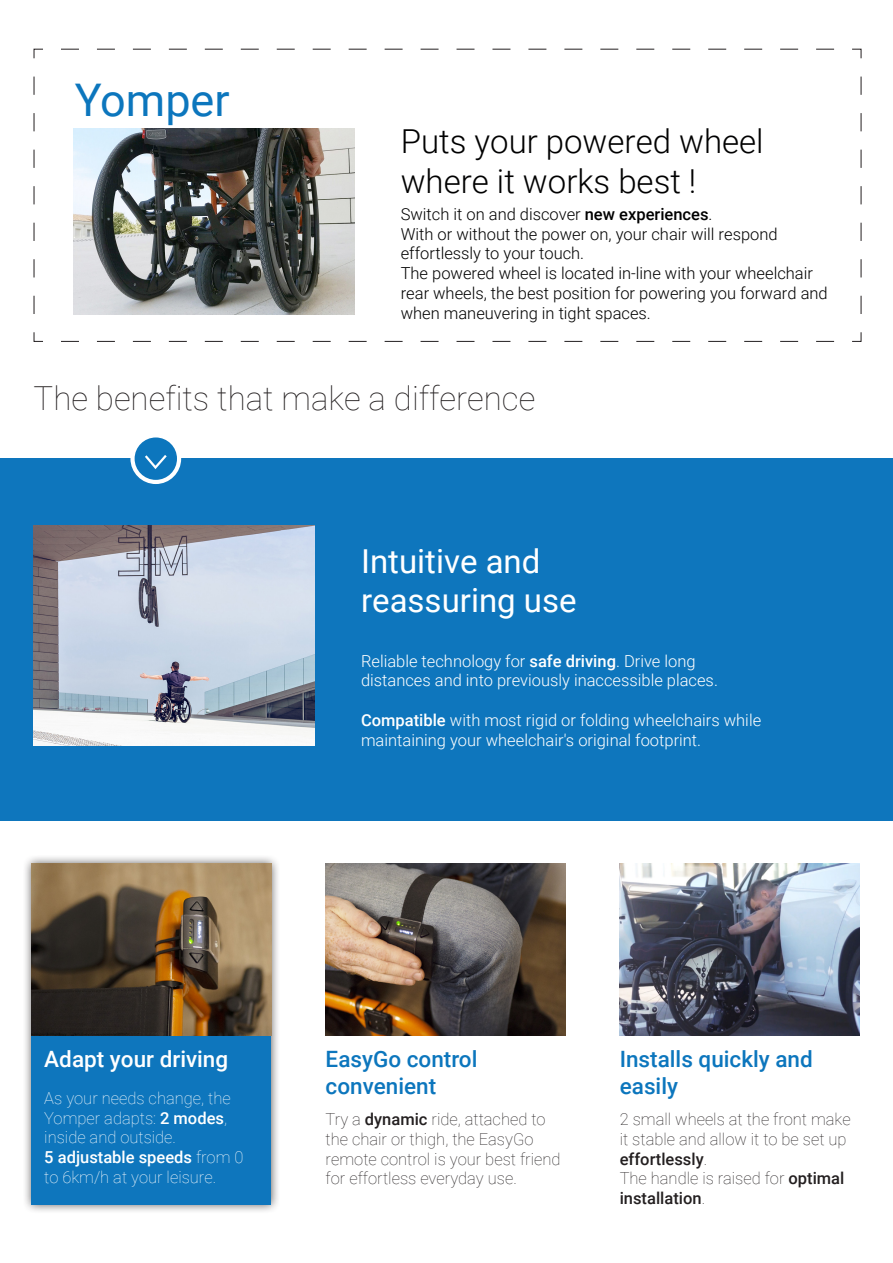
<style>
.page{position:relative;width:893px;height:1263px;background:#fff}
.page>*{position:absolute;margin:0;border:0;box-sizing:border-box;transform-origin:0 0}
.t1{font:45px "Roboto";color:#0c76bd}
.Accroche{font:300 33px/39.6px "Roboto";color:#000001}
.Accroche-2{font:100 33px "Roboto";color:#231f20}
.Texte_point_essentie{font:33px "Roboto";color:#fff}
.Titre_point_essentie{font:500 22.5px/27px "Roboto";color:#0c76bd}
.Titre_point_essentie-2{font:500 22.5px "Roboto";color:#fff}
.Texte_point_essentie-2{font:300 16.5px/19.8px "Roboto";color:#000001}
.Texte_point_essentie-3{font:100 16.5px/19.8px "Roboto";color:#231f20}
.Texte_point_essentie-4{font:300 16.5px/19.8px "Roboto";color:#fff}
.Texte_point_essentie-5{font:100 16.5px/19.8px "Roboto";color:#fff}
.s1{font-weight:500}
</style>
<div class="page">
<div style="left:22px;top:854px;width:259px;height:360px;background:#231f20;opacity:.75"></div>
<div style="left:32px;top:864px;width:239px;height:340px;background:#0e76bd"></div>
<img style="left:326px;top:864px;width:239px;height:171px">
<img style="left:620px;top:864px;width:239px;height:171px">
<svg style="left:33px;top:48px;width:829px;height:294px"></svg>
<img style="left:73px;top:128px;width:281px;height:187px">
<img style="left:32px;top:864px;width:239px;height:171px">
<div style="left:0;top:459px;width:893px;height:362px;background:#0e76bd"></div>
<img style="left:34px;top:526px;width:280px;height:220px">
<div style="left:130px;top:433px;width:51px;height:51px;background:#fff;border-radius:50%"></div>
<div style="left:135px;top:437px;width:42px;height:43px;background:#0c76bd;border-radius:50%"></div>
<svg style="left:145px;top:455px;width:22px;height:14px"></svg>
<p class="t1" style="left:75px;top:68px;width:156px">Yomper</p>
<p class="Accroche" style="left:401px;top:120px;width:364px">Puts your powered wheel where it works best !</p>
<p class="Texte_point_essentie-2" style="left:401px;top:203px;width:313px">Switch it on and discover <span class="s1">new experiences</span>.</p>
<p class="Texte_point_essentie-2" style="left:401px;top:223px;width:378px">With or without the power on, your chair will respond effortlessly to your touch.</p>
<p class="Texte_point_essentie-2" style="left:401px;top:263px;width:428px">The powered wheel is located in-line with your wheelchair rear wheels, the best position for powering you forward and when maneuvering in tight spaces.</p>
<p class="Accroche-2" style="left:34px;top:375px;width:503px">The benefits that make a difference</p>
<p class="Texte_point_essentie" style="left:361px;top:538px;width:181px">Intuitive and</p>
<p class="Texte_point_essentie" style="left:361px;top:577px;width:217px">reassuring use</p>
<p class="Texte_point_essentie-4" style="left:361px;top:650px;width:358px">Reliable technology for <span class="s1">safe driving</span>. Drive long distances and into previously inaccessible places.</p>
<p class="Texte_point_essentie-4" style="left:361px;top:710px;width:402px"><span class="s1">Compatible</span> with most rigid or folding wheelchairs while maintaining your wheelchair's original footprint.</p>
<p class="Titre_point_essentie-2" style="left:44px;top:1043px;width:185px">Adapt your driving</p>
<p class="Texte_point_essentie-5" style="left:44px;top:1087px;width:188px">As your needs change, the<br>Yomper adapts: <span class="s1">2 modes</span>, inside and outside.</p>
<p class="Texte_point_essentie-5" style="left:44px;top:1147px;width:201px"><span class="s1">5 adjustable speeds</span> from 0 to 6km/h at your leisure.</p>
<p class="Titre_point_essentie" style="left:326px;top:1044px;width:153px">EasyGo control convenient</p>
<p class="Titre_point_essentie" style="left:620px;top:1044px;width:195px">Installs quickly and easily</p>
<p class="Texte_point_essentie-3" style="left:326px;top:1108px;width:236px">Try a <span class="s1">dynamic</span> ride, attached to the chair or thigh, the EasyGo remote control is your best friend for effortless everyday use.</p>
<p class="Texte_point_essentie-3" style="left:620px;top:1108px;width:232px">2 small wheels at the front make it stable and allow it to be set up <span class="s1">effortlessly</span>.</p>
<p class="Texte_point_essentie-3" style="left:620px;top:1168px;width:226px">The handle is raised for <span class="s1">optimal installation</span>.</p>
</div>
